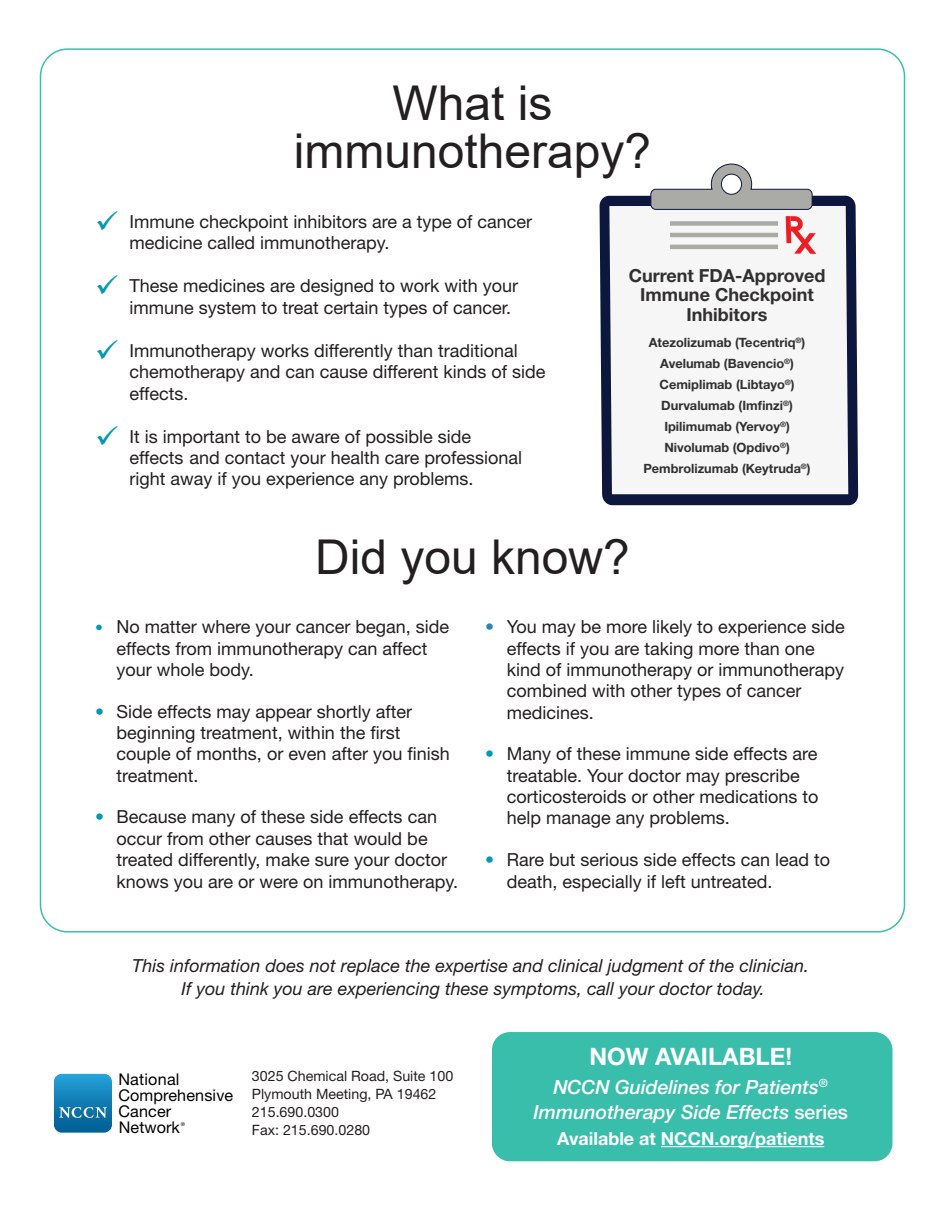
<style>
.page{position:relative;width:945px;height:1215px;background:#fff}
.page>*{position:absolute;margin:0;border:0;box-sizing:border-box;transform-origin:0 0}
.Text{font:48px/48px "Arial";color:#231f20;text-align:center}
.Bullets{font:700 24px "Helvetica Neue LT Std";color:#fff}
.Bullets-2{font:italic 500 19.5px/25.5px "Helvetica Neue LT Std";color:#fff;text-align:center}
.Bullets-3{font:18px/21.3px "Helvetica Neue LT Std";color:#231f20}
.Bullets-4{font:italic 18px/22.5px "Helvetica Neue LT Std";color:#231f20;text-align:center}
.t1{font:700 18px/19.4px "Helvetica Neue LT Std";color:#312f30;text-align:center}
.Bullets-5{font:700 18px "Helvetica Neue LT Std";color:#fff}
.t2{font:16.2px/16.2px "Helvetica Neue LT Std";letter-spacing:.01em;color:#000}
.Bullets-6{font:14.25px/18px "Helvetica Neue LT Std";color:#231f20}
.t3{font:700 12.75px "Helvetica Neue LT Std";color:#312f30}
.t4{font:5.25px "Helvetica Neue LT Std";color:#000}
.s1{color:#0399b0}
.s2{font-size:15.6px;color:#0399b0}
.s3{color:#3081bc}
.s4{font-style:normal}
</style>
<div class="page">
<svg style="left:53px;top:1073px;width:60px;height:60px;background:#2c8cbc"></svg>
<div style="left:492px;top:1032px;width:400px;height:129px;background:#3abeac;border-radius:18px"></div>
<hr style="left:661px;top:1146px;width:163px;height:1px;background:#fff">
<svg style="left:600px;top:196px;width:258px;height:309px;background:#202a4c"></svg>
<div style="left:609px;top:206px;width:239px;height:288px;background:#f6f6f6"></div>
<svg style="left:651px;top:164px;width:161px;height:46px"></svg>
<svg style="left:786px;top:216px;width:30px;height:38px"></svg>
<hr style="left:670px;top:233px;width:108px;height:4px;background:#aaaaa6">
<div style="left:670px;top:221px;width:108px;height:5px;background:#aaaaa6"></div>
<hr style="left:670px;top:245px;width:108px;height:4px;background:#aaaaa6">
<p class="Text" style="left:294px;top:79px;width:359px">What is immunotherapy?</p>
<p class="Bullets-3" style="left:129px;top:211px;width:404px;text-indent:-34px"><span class="s1">✓</span> Immune checkpoint inhibitors are a type of cancer medicine called immunotherapy.</p>
<p class="Bullets-3" style="left:129px;top:275px;width:390px;text-indent:-34px"><span class="s1">✓</span> These medicines are designed to work with your immune system to treat certain types of cancer.</p>
<p class="Bullets-3" style="left:129px;top:340px;width:418px;text-indent:-34px"><span class="s1">✓</span> Immunotherapy works differently than traditional chemotherapy and can cause different kinds of side effects.</p>
<p class="Bullets-3" style="left:129px;top:425px;width:394px;text-indent:-34px"><span class="s1">✓</span> It is important to be aware of possible side effects and contact your health care professional right away if you experience any problems.</p>
<p class="t1" style="left:629px;top:265px;width:198px">Current FDA-Approved<br>Immune Checkpoint<br>Inhibitors</p>
<p class="t3" style="left:649px;top:334px;width:158px">Atezolizumab (Tecentriq<sup>®</sup>)</p>
<p class="t3" style="left:660px;top:356px;width:135px">Avelumab (Bavencio<sup>®</sup>)</p>
<p class="t3" style="left:660px;top:377px;width:137px">Cemiplimab (Libtayo<sup>®</sup>)</p>
<p class="t3" style="left:661px;top:398px;width:133px">Durvalumab (Imfinzi<sup>®</sup>)</p>
<p class="t3" style="left:664px;top:419px;width:127px">Ipilimumab (Yervoy<sup>®</sup>)</p>
<p class="t3" style="left:664px;top:440px;width:127px">Nivolumab (Opdivo<sup>®</sup>)</p>
<p class="t3" style="left:643px;top:461px;width:169px">Pembrolizumab (Keytruda<sup>®</sup>)</p>
<p class="Text" style="left:315px;top:533px;width:316px">Did you know?</p>
<p class="Bullets-3" style="left:117px;top:616px;width:334px;text-indent:-21px"><span class="s2">•</span> No matter where your cancer began, side effects from immunotherapy can affect your whole body.</p>
<p class="Bullets-3" style="left:117px;top:700px;width:335px;text-indent:-21px"><span class="s1">•</span> Side effects may appear shortly after beginning treatment, within the first couple of months, or even after you finish treatment.</p>
<p class="Bullets-3" style="left:117px;top:806px;width:343px;text-indent:-21px"><span class="s1">•</span> Because many of these side effects can occur from other causes that would be treated differently, make sure your doctor knows you are or were on immunotherapy.</p>
<p class="Bullets-3" style="left:507px;top:616px;width:340px;text-indent:-21px"><span class="s3">•</span> You may be more likely to experience side effects if you are taking more than one kind of immunotherapy or immunotherapy combined with other types of cancer medicines.</p>
<p class="Bullets-3" style="left:507px;top:743px;width:313px;text-indent:-21px"><span class="s1">•</span> Many of these immune side effects are treatable. Your doctor may prescribe corticosteroids or other medications to help manage any problems.</p>
<p class="Bullets-3" style="left:507px;top:849px;width:325px;text-indent:-21px"><span class="s1">•</span> Rare but serious side effects can lead to death, especially if left untreated.</p>
<p class="Bullets-4" style="left:132px;top:954px;width:678px">This information does not replace the expertise and clinical judgment of the clinician.<br>If you think you are experiencing these symptoms, call your doctor today.</p>
<p class="t2" style="left:118px;top:1071px;width:116px">National<br>Comprehensive<br>Cancer<br>Network</p>
<p class="t4" style="left:181px;top:1122px;width:6px">®</p>
<p class="Bullets-6" style="left:252px;top:1067px;width:203px">3025 Chemical Road, Suite 100<br>Plymouth Meeting, PA 19462<br>215.690.0300<br>Fax: 215.690.0280</p>
<p class="Bullets" style="left:589px;top:1042px;width:204px">NOW AVAILABLE!</p>
<p class="Bullets-2" style="left:533px;top:1074px;width:316px">NCCN Guidelines for Patients<sup>®<br></sup>Immunotherapy Side Effects <span class="s4">series</span></p>
<p class="Bullets-5" style="left:557px;top:1127px;width:269px">Available at NCCN.org/patients</p>
</div>
